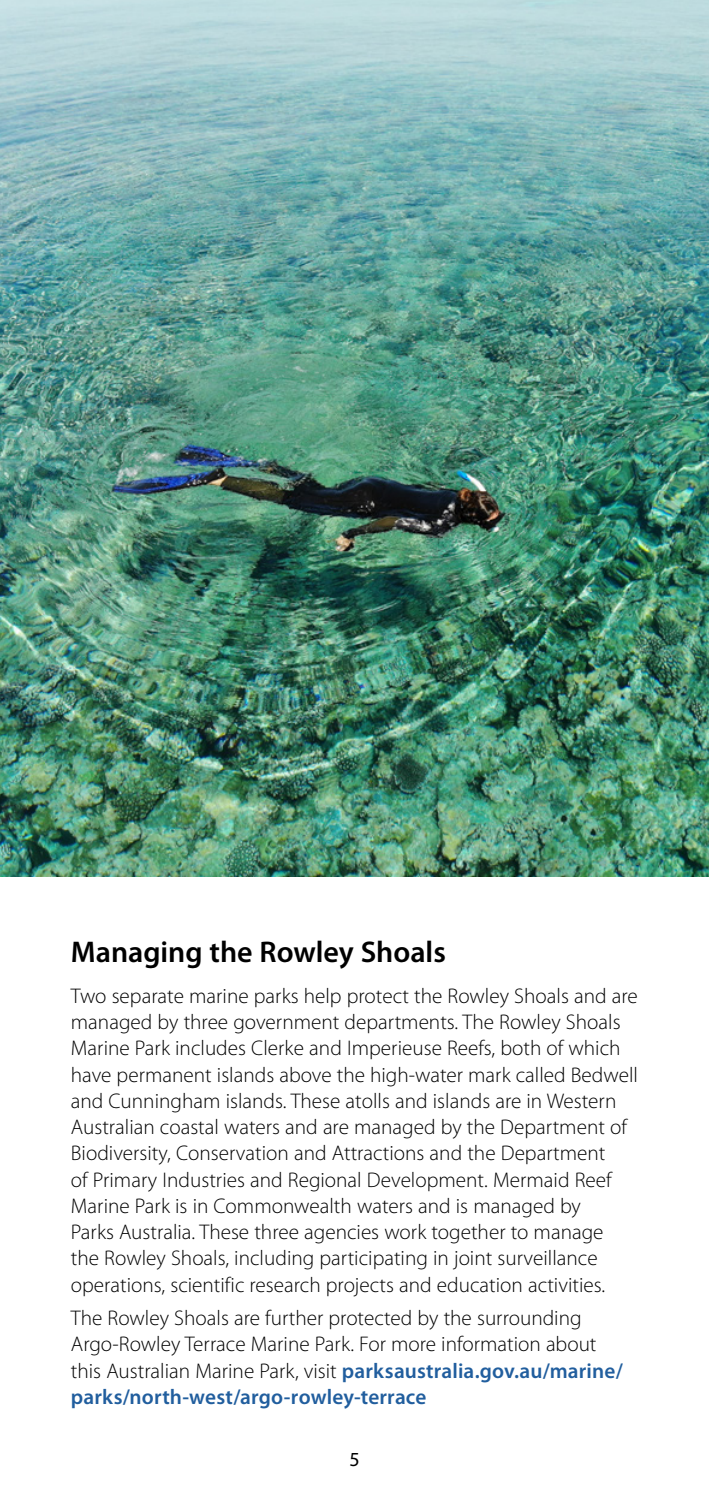
<style>
.page{position:relative;width:709px;height:1489px;background:#fff}
.page>*{position:absolute;margin:0;border:0;box-sizing:border-box;transform-origin:0 0}
.t1{font:600 30px "Myriad Pro";color:#000}
.t2{font:300 21.25px/26.2px "Myriad Pro";color:#000}
.t3{font:20px "Myriad Pro";color:#000}
.s1{font-weight:600;color:#215e9e}
</style>
<div class="page">
<img style="left:0;top:0;width:709px;height:876px">
<h1 class="t1" style="left:71px;top:933px;width:376px">Managing the Rowley Shoals</h1>
<p class="t2" style="left:71px;top:982px;width:568px">Two separate marine parks help protect the Rowley Shoals and are managed by three government departments. The Rowley Shoals Marine Park includes Clerke and Imperieuse Reefs, both of which have permanent islands above the high-water mark called Bedwell and Cunningham islands. These atolls and islands are in Western Australian coastal waters and are managed by the Department of Biodiversity, Conservation and Attractions and the Department<br>of Primary Industries and Regional Development. Mermaid Reef Marine Park is in Commonwealth waters and is managed by<br>Parks Australia. These three agencies work together to manage<br>the Rowley Shoals, including participating in joint surveillance operations, scientific research projects and education activities.</p>
<p class="t2" style="left:71px;top:1304px;width:553px">The Rowley Shoals are further protected by the surrounding Argo-Rowley Terrace Marine Park. For more information about this Australian Marine Park, visit <span class="s1">parksaustralia.gov.au/marine/ parks/north-west/argo-rowley-terrace</span></p>
<p class="t3" style="left:349px;top:1446px;width:12px">5</p>
</div>
